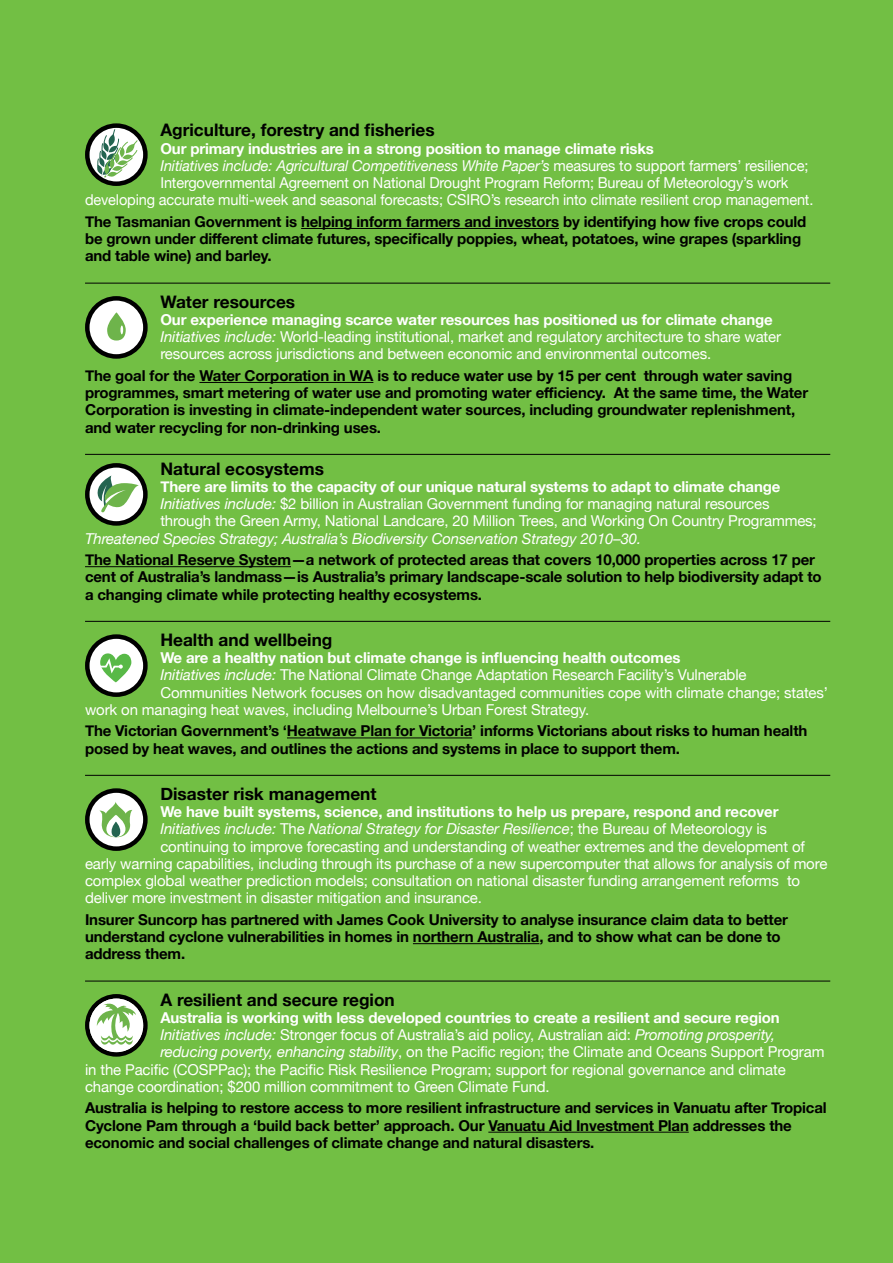
<style>
.page{position:relative;width:893px;height:1263px;background:#72bf44}
.page>*{position:absolute;margin:0;border:0;box-sizing:border-box;transform-origin:0 0}
.H3_grey{font:700 17.25px "Helvetica Neue";color:#000}
.Bodybold{font:700 17.25px "Helvetica Neue";color:#000}
.Body_text{font:15px/17.2px "Helvetica Neue";letter-spacing:-.01em;color:#fff}
.Bodybold-2{font:700 15px/17.2px "Helvetica Neue";letter-spacing:-.01em;color:#000}
.Bodybold-3{font:700 15px "Helvetica Neue";letter-spacing:-.01em;color:#fff}
.Body_text-2{font:italic 15px "Helvetica Neue";letter-spacing:-.01em;color:#fff}
.s1{font-style:normal}
.s2{font-style:italic}
</style>
<div class="page">
<hr style="left:301px;top:228px;width:258px;height:1px;background:#000">
<hr style="left:85px;top:283px;width:745px;height:1px;background:#000">
<hr style="left:199px;top:382px;width:174px;height:1px;background:#000">
<hr style="left:85px;top:454px;width:745px;height:1px;background:#000">
<hr style="left:85px;top:566px;width:206px;height:1px;background:#000">
<hr style="left:85px;top:621px;width:745px;height:1px;background:#000">
<hr style="left:287px;top:737px;width:185px;height:1px;background:#000">
<hr style="left:85px;top:775px;width:745px;height:1px;background:#000">
<hr style="left:413px;top:943px;width:126px;height:1px;background:#000">
<hr style="left:85px;top:981px;width:745px;height:1px;background:#000">
<hr style="left:488px;top:1132px;width:201px;height:1px;background:#000">
<svg style="left:87px;top:126px;width:58px;height:58px"></svg>
<div style="left:85px;top:123px;width:63px;height:63px;border:4px solid #000;border-radius:50%"></div>
<svg style="left:93px;top:129px;width:47px;height:51px;background:#aec3ae"></svg>
<svg style="left:87px;top:298px;width:58px;height:58px;background:#dfdfdf"></svg>
<div style="left:85px;top:296px;width:63px;height:63px;border:4px solid #000;border-radius:50%"></div>
<svg style="left:107px;top:312px;width:19px;height:28px"></svg>
<svg style="left:87px;top:465px;width:58px;height:58px"></svg>
<div style="left:85px;top:463px;width:63px;height:63px;border:4px solid #000;border-radius:50%"></div>
<svg style="left:96px;top:476px;width:43px;height:36px"></svg>
<svg style="left:87px;top:637px;width:58px;height:58px;background:#d7d7d7"></svg>
<div style="left:85px;top:634px;width:63px;height:63px;border:4px solid #000;border-radius:50%"></div>
<svg style="left:100px;top:653px;width:31px;height:29px"></svg>
<svg style="left:87px;top:790px;width:58px;height:59px"></svg>
<div style="left:85px;top:788px;width:63px;height:63px;border:4px solid #000;border-radius:50%"></div>
<svg style="left:99px;top:801px;width:33px;height:36px"></svg>
<svg style="left:87px;top:996px;width:58px;height:58px"></svg>
<div style="left:85px;top:994px;width:63px;height:63px;border:4px solid #000;border-radius:50%"></div>
<div style="left:89px;top:999px;width:54px;height:53px;background:#fff;border-radius:50%"></div>
<svg style="left:96px;top:1001px;width:40px;height:44px"></svg>
<h3 class="H3_grey" style="left:160px;top:117px;width:276px">Agriculture, forestry and fisheries</h3>
<p class="Bodybold-3" style="left:160px;top:137px;width:495px">Our primary industries are in a strong position to manage climate risks</p>
<p class="Body_text-2" style="left:160px;top:155px;width:650px">Initiatives include: Agricultural Competitiveness White Paper’s <span class="s1">measures to support farmers’ resilience;</span></p>
<p class="Body_text" style="left:160px;top:175px;width:630px">Intergovernmental Agreement on National Drought Program Reform; Bureau of Meteorology’s work</p>
<p class="Body_text" style="left:85px;top:192px;width:730px">developing accurate multi-week and seasonal forecasts; CSIRO’s research into climate resilient crop management.</p>
<p class="Bodybold-2" style="left:85px;top:213px;width:723px">The Tasmanian Government is helping inform farmers and investors by identifying how five crops could be grown under different climate futures, specifically poppies, wheat, potatoes, wine grapes (sparkling and table wine) and barley.</p>
<h3 class="H3_grey" style="left:160px;top:288px;width:136px">Water resources</h3>
<p class="Bodybold-3" style="left:160px;top:308px;width:614px">Our experience managing scarce water resources has positioned us for climate change</p>
<p class="Body_text" style="left:160px;top:329px;width:622px"><span class="s2">Initiatives include:</span> World-leading institutional, market and regulatory architecture to share water resources across jurisdictions and between economic and environmental outcomes.</p>
<p class="Bodybold-2" style="left:85px;top:367px;width:725px">The goal for the Water Corporation in WA is to reduce water use by 15 per cent through water saving programmes, smart metering of water use and promoting water efficiency. At the same time, the Water Corporation is investing in climate-independent water sources, including groundwater replenishment, and water recycling for non-drinking uses.</p>
<p class="Bodybold" style="left:160px;top:455px;width:165px">Natural ecosystems</p>
<p class="Bodybold-3" style="left:160px;top:475px;width:622px">There are limits to the capacity of our unique natural systems to adapt to climate change</p>
<p class="Body_text" style="left:160px;top:496px;width:611px"><span class="s2">Initiatives include:</span> $2 billion in Australian Government funding for managing natural resources</p>
<p class="Body_text" style="left:160px;top:513px;width:658px">through the Green Army, National Landcare, 20 Million Trees, and Working On Country Programmes;</p>
<p class="Body_text-2" style="left:85px;top:527px;width:558px">Threatened Species Strategy; Australia’s Biodiversity Conservation Strategy 2010–30.</p>
<p class="Bodybold-2" style="left:85px;top:552px;width:738px">The National Reserve System—a network of protected areas that covers 10,000 properties across 17 per cent of Australia’s landmass—is Australia’s primary landscape-scale solution to help biodiversity adapt to a changing climate while protecting healthy ecosystems.</p>
<h3 class="H3_grey" style="left:160px;top:626px;width:174px">Health and wellbeing</h3>
<p class="Bodybold-3" style="left:160px;top:646px;width:522px">We are a healthy nation but climate change is influencing health outcomes</p>
<p class="Body_text" style="left:160px;top:667px;width:588px"><span class="s2">Initiatives include:</span> The National Climate Change Adaptation Research Facility’s Vulnerable</p>
<p class="Body_text" style="left:160px;top:684px;width:669px">Communities Network focuses on how disadvantaged communities cope with climate change; states’</p>
<p class="Body_text" style="left:85px;top:702px;width:506px">work on managing heat waves, including Melbourne’s Urban Forest Strategy.</p>
<p class="Bodybold-2" style="left:85px;top:723px;width:724px">The Victorian Government’s ‘Heatwave Plan for Victoria’ informs Victorians about risks to human health posed by heat waves, and outlines the actions and systems in place to support them.</p>
<h3 class="H3_grey" style="left:160px;top:780px;width:218px">Disaster risk management</h3>
<p class="Bodybold-3" style="left:160px;top:800px;width:620px">We have built systems, science, and institutions to help us prepare, respond and recover</p>
<p class="Body_text-2" style="left:160px;top:818px;width:608px">Initiatives include: <span class="s1">The</span> National Strategy for Disaster Resilience<span class="s1">; the Bureau of Meteorology is</span></p>
<p class="Body_text" style="left:160px;top:838px;width:646px">continuing to improve forecasting and understanding of weather extremes and the development of</p>
<p class="Body_text" style="left:85px;top:856px;width:744px">early warning capabilities, including through its purchase of a new supercomputer that allows for analysis of more</p>
<p class="Body_text" style="left:85px;top:873px;width:717px">complex global weather prediction models; consultation on national disaster funding arrangement reforms to</p>
<p class="Body_text" style="left:85px;top:890px;width:398px">deliver more investment in disaster mitigation and insurance.</p>
<p class="Bodybold-2" style="left:85px;top:911px;width:704px">Insurer Suncorp has partnered with James Cook University to analyse insurance claim data to better understand cyclone vulnerabilities in homes in northern Australia, and to show what can be done to address them.</p>
<h3 class="H3_grey" style="left:160px;top:986px;width:236px">A resilient and secure region</h3>
<p class="Bodybold-3" style="left:160px;top:1006px;width:621px">Australia is working with less developed countries to create a resilient and secure region</p>
<p class="Body_text" style="left:160px;top:1027px;width:616px"><span class="s2">Initiatives include:</span> Stronger focus of Australia’s aid policy, Australian aid: <span class="s2">Promoting prosperity,</span></p>
<p class="Body_text" style="left:160px;top:1044px;width:666px"><span class="s2">reducing poverty, enhancing stability</span>, on the Pacific region; the Climate and Oceans Support Program</p>
<p class="Body_text" style="left:85px;top:1061px;width:702px">in the Pacific (COSPPac); the Pacific Risk Resilience Program; support for regional governance and climate</p>
<p class="Body_text" style="left:85px;top:1079px;width:466px">change coordination; $200 million commitment to Green Climate Fund.</p>
<p class="Bodybold-2" style="left:85px;top:1100px;width:743px">Australia is helping to restore access to more resilient infrastructure and services in Vanuatu after Tropical<br>Cyclone Pam through a ‘build back better’ approach. Our Vanuatu Aid Investment Plan addresses the economic and social challenges of climate change and natural disasters.</p>
</div>
